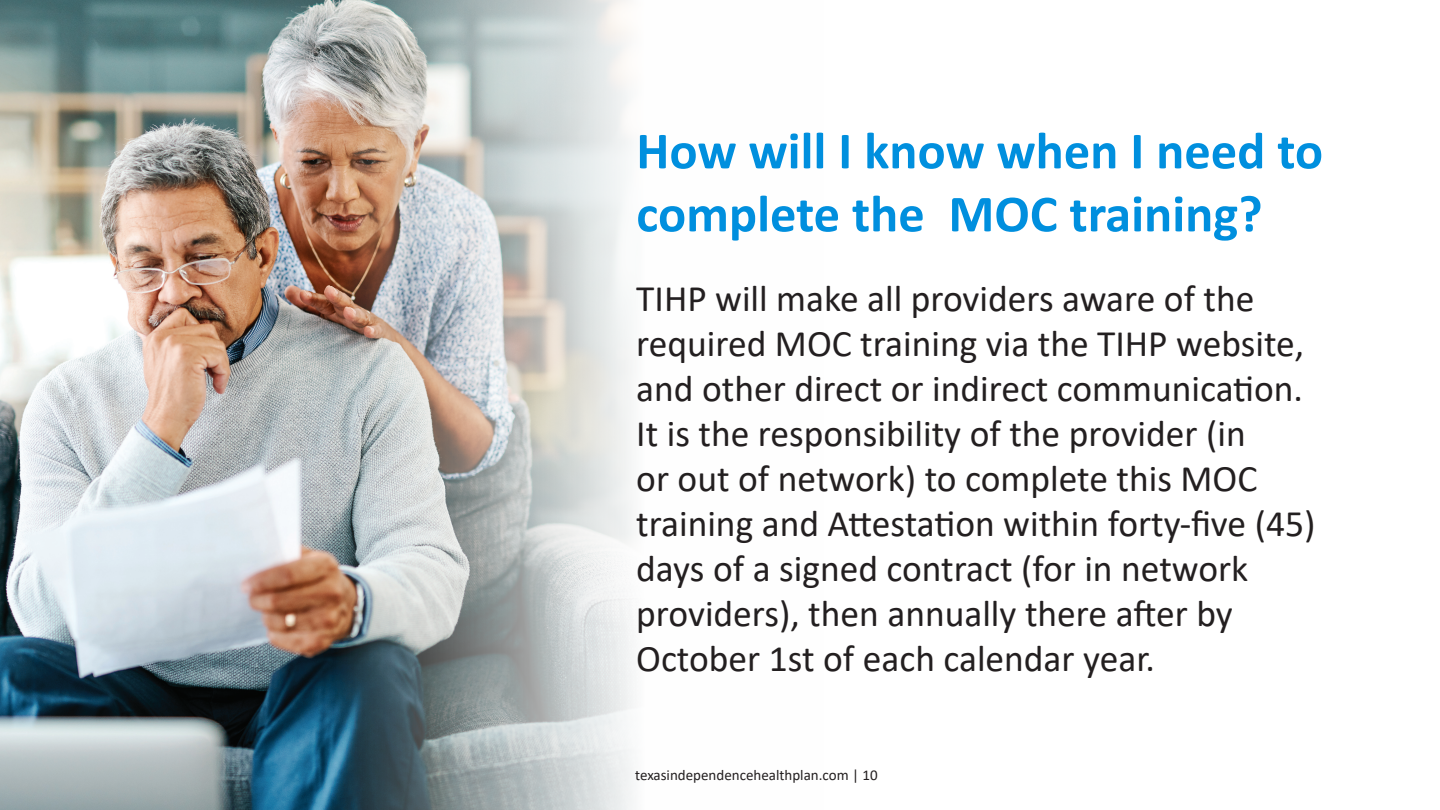
<style>
.page{position:relative;width:1440px;height:810px;background:#fff}
.page>*{position:absolute;margin:0;border:0;box-sizing:border-box;transform-origin:0 0}
.t1{font:700 52.5px/63px "Calibri";color:#008fde}
.Subheader{font:37.5px/45px "Calibri";color:#231f20}
.t2{font:15px "Calibri";color:#231f20}
</style>
<div class="page">
<img style="left:0;top:0;width:633px;height:810px">
<p class="t1" style="left:636px;top:119px;width:688px">How will I know when I need to complete the MOC training?</p>
<p class="Subheader" style="left:636px;top:275px;width:681px">TIHP will make all providers aware of the required MOC training via the TIHP website, and other direct or indirect communication.<br>It is the responsibility of the provider (in<br>or out of network) to complete this MOC training and Attestation within forty-five (45) days of a signed contract (for in network providers), then annually there after by October 1st of each calendar year.</p>
<p class="t2" style="left:635px;top:764px;width:244px">texasindependencehealthplan.com | 10</p>
</div>
